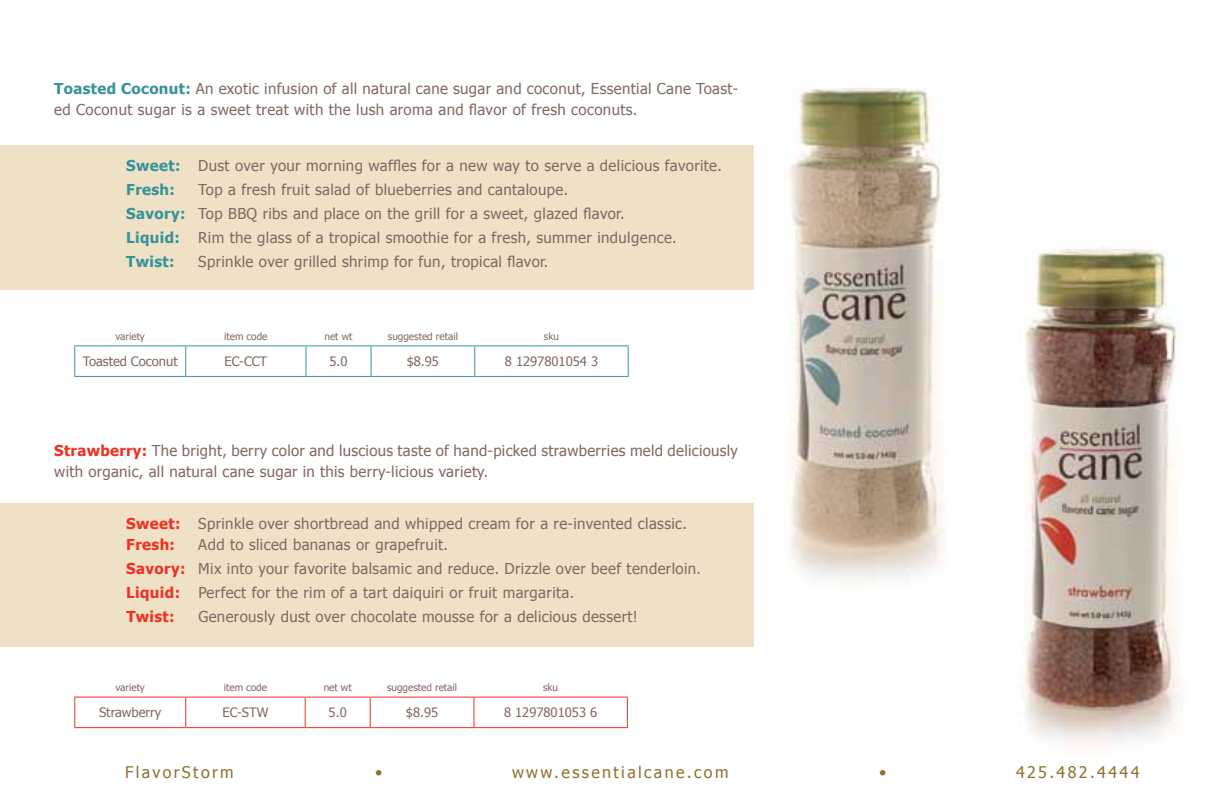
<style>
.page{position:relative;width:1224px;height:792px;background:#fff}
.page>*{position:absolute;margin:0;border:0;box-sizing:border-box;transform-origin:0 0}
.t1{font:16px "Tahoma";letter-spacing:.15em;color:#8e7330}
.t2{font:15px/24px "Tahoma";letter-spacing:.025em;color:#836864}
.t3{font:13px "Tahoma";color:#836864}
.t4{font:10px "Tahoma";color:#836864}
.s1{font-weight:700;color:#38939b}
.s2{font-weight:700;color:#ee3124}
</style>
<div class="page">
<div style="left:0;top:503px;width:754px;height:144px;background:#eee1c6"></div>
<div style="left:0;top:145px;width:754px;height:144px;background:#eee1c6"></div>
<img style="left:785px;top:88px;width:160px;height:496px">
<img style="left:1020px;top:248px;width:160px;height:498px">
<svg style="left:75px;top:346px;width:553px;height:30px"></svg>
<hr style="left:74px;top:345px;width:112px;height:1px;background:#38939b">
<hr style="left:74px;top:346px;width:1px;height:30px;background:#38939b">
<hr style="left:186px;top:345px;width:120px;height:1px;background:#38939b">
<hr style="left:185px;top:346px;width:1px;height:30px;background:#38939b">
<hr style="left:306px;top:345px;width:65px;height:1px;background:#38939b">
<hr style="left:306px;top:346px;width:1px;height:30px;background:#38939b">
<hr style="left:371px;top:345px;width:104px;height:1px;background:#38939b">
<hr style="left:371px;top:346px;width:1px;height:30px;background:#38939b">
<hr style="left:475px;top:345px;width:154px;height:1px;background:#38939b">
<hr style="left:474px;top:346px;width:1px;height:30px;background:#38939b">
<hr style="left:628px;top:346px;width:1px;height:30px;background:#38939b">
<hr style="left:74px;top:376px;width:112px;height:1px;background:#38939b">
<hr style="left:186px;top:376px;width:120px;height:1px;background:#38939b">
<hr style="left:306px;top:376px;width:65px;height:1px;background:#38939b">
<hr style="left:371px;top:376px;width:104px;height:1px;background:#38939b">
<hr style="left:475px;top:376px;width:154px;height:1px;background:#38939b">
<svg style="left:74px;top:696px;width:554px;height:31px"></svg>
<hr style="left:74px;top:727px;width:112px;height:1px;background:#ee3124">
<hr style="left:186px;top:727px;width:119px;height:1px;background:#ee3124">
<hr style="left:305px;top:727px;width:65px;height:1px;background:#ee3124">
<hr style="left:370px;top:727px;width:104px;height:1px;background:#ee3124">
<hr style="left:474px;top:727px;width:154px;height:1px;background:#ee3124">
<p class="t2" style="left:54px;top:78px;width:685px;line-height:21px"><span class="s1">Toasted Coconut:</span> An exotic infusion of all natural cane sugar and coconut, Essential Cane Toast&shy;ed Coconut sugar is a sweet treat with the lush aroma and flavor of fresh coconuts.</p>
<p class="t2" style="left:126px;top:153px;width:597px"><span class="s1">Sweet:</span> Dust over your morning waffles for a new way to serve a delicious favorite.<br><span class="s1">Fresh:</span></p>
<p class="t2" style="left:126px;top:177px;width:552px;text-indent:72px">Top a fresh fruit salad of blueberries and cantaloupe.<br><span class="s1">Savory:</span> Top BBQ ribs and place on the grill for a sweet, glazed flavor.<br><span class="s1">Liquid:</span> Rim the glass of a tropical smoothie for a fresh, summer indulgence.<br><span class="s1">Twist:</span></p>
<p class="t2" style="left:198px;top:249px;width:352px">Sprinkle over grilled shrimp for fun, tropical flavor.</p>
<p class="t4" style="left:116px;top:330px;width:31px">variety</p>
<p class="t4" style="left:224px;top:330px;width:45px">item code</p>
<p class="t4" style="left:324px;top:330px;width:30px">net wt</p>
<p class="t4" style="left:388px;top:330px;width:72px">suggested retail</p>
<p class="t4" style="left:544px;top:330px;width:17px">sku</p>
<p class="t3" style="left:83px;top:353px;width:96px">Toasted Coconut</p>
<p class="t3" style="left:225px;top:353px;width:44px">EC-CCT</p>
<p class="t3" style="left:329px;top:353px;width:20px">5.0</p>
<p class="t3" style="left:407px;top:353px;width:34px">$8.95</p>
<p class="t3" style="left:505px;top:353px;width:95px">8 1297801054 3</p>
<p class="t2" style="left:54px;top:440px;width:685px;line-height:21px"><span class="s2">Strawberry:</span> The bright, berry color and luscious taste of hand-picked strawberries meld deliciously with organic, all natural cane sugar in this berry-licious variety.</p>
<p class="t2" style="left:126px;top:513px;width:562px;line-height:21px"><span class="s2">Sweet:</span> Sprinkle over shortbread and whipped cream for a re-invented classic.<br><span class="s2">Fresh:</span></p>
<p class="t2" style="left:126px;top:532px;width:576px;text-indent:72px">Add to sliced bananas or grapefruit.<br><span class="s2">Savory:</span> Mix into your favorite balsamic and reduce. Drizzle over beef tenderloin.<br><span class="s2">Liquid:</span> Perfect for the rim of a tart daiquiri or fruit margarita.<br><span class="s2">Twist:</span></p>
<p class="t2" style="left:198px;top:604px;width:441px">Generously dust over chocolate mousse for a delicious dessert!</p>
<p class="t4" style="left:116px;top:681px;width:31px">variety</p>
<p class="t4" style="left:224px;top:681px;width:45px">item code</p>
<p class="t4" style="left:324px;top:681px;width:30px">net wt</p>
<p class="t4" style="left:387px;top:681px;width:72px">suggested retail</p>
<p class="t4" style="left:543px;top:681px;width:17px">sku</p>
<p class="t3" style="left:99px;top:704px;width:64px">Strawberry</p>
<p class="t3" style="left:222px;top:704px;width:47px">EC-STW</p>
<p class="t3" style="left:329px;top:704px;width:20px">5.0</p>
<p class="t3" style="left:406px;top:704px;width:34px">$8.95</p>
<p class="t3" style="left:504px;top:704px;width:95px">8 1297801053 6</p>
<p class="t1" style="left:125px;top:762px;width:110px">FlavorStorm</p>
<p class="t1" style="left:375px;top:762px;width:9px">•</p>
<p class="t1" style="left:512px;top:762px;width:218px">www.essentialcane.com</p>
<p class="t1" style="left:879px;top:762px;width:9px">•</p>
<p class="t1" style="left:1016px;top:762px;width:125px">425.482.4444</p>
</div>
